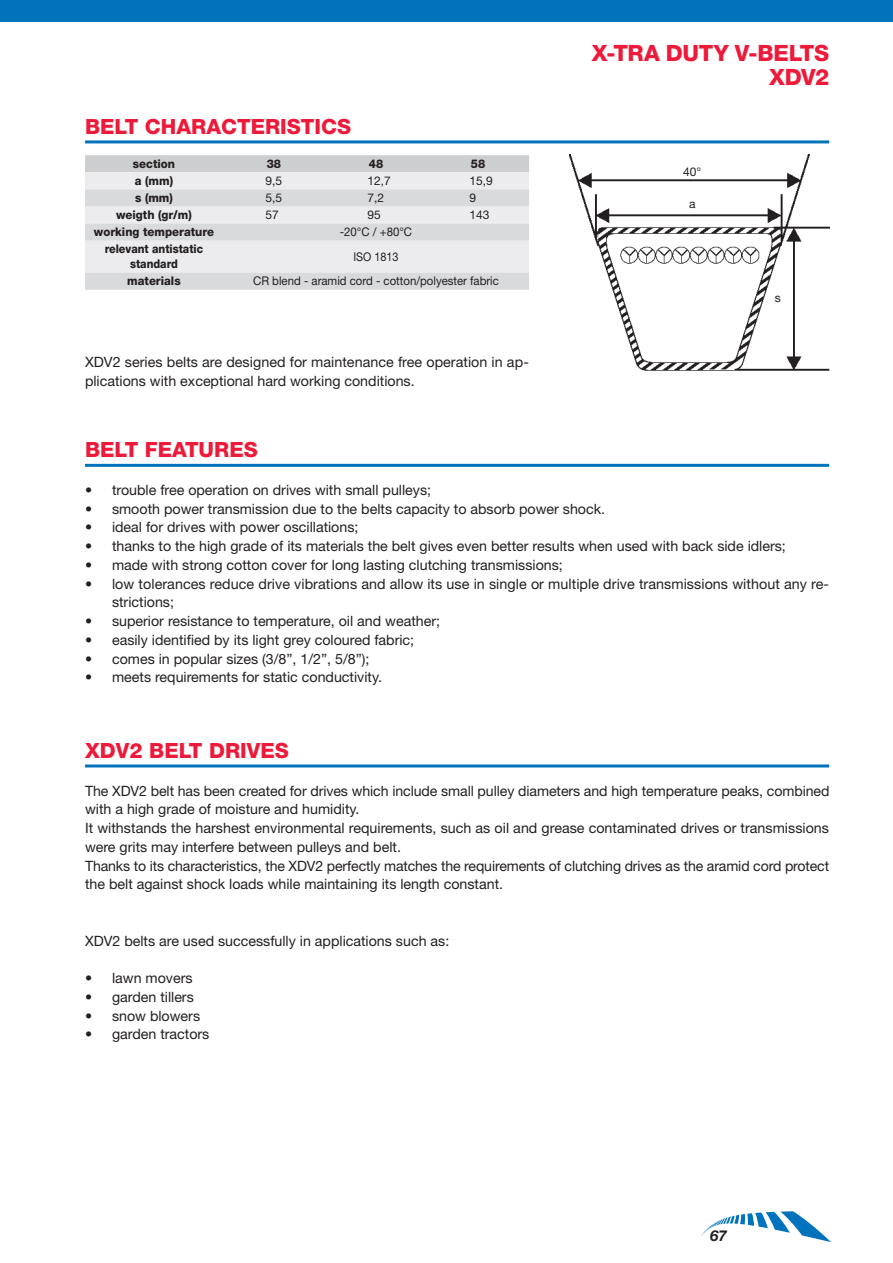
<style>
.page{position:relative;width:893px;height:1263px;background:#fff}
.page>*{position:absolute;margin:0;border:0;box-sizing:border-box;transform-origin:0 0}
.t1{font:800 22.5px "Helvetica Neue LT Std";letter-spacing:-.015em;color:#ed1a3a}
.TITOLI_CON_FILETTO_S{font:800 21px "Helvetica Neue LT Std";color:#ed1a3a}
.t2{font:italic 700 15px "Helvetica Neue LT Std";color:#231f20}
.testo_corrente{font:14.25px/18.8px "Helvetica Neue LT Std";color:#231f20}
.testo_corrente-2{font:800 12px "Helvetica Neue LT Std";color:#231f20;scale:.95 1}
.testo_corrente-3{font:12px "Helvetica Neue LT Std";color:#231f20;scale:.95 1}
.testo_corrente-4{font:12px "Helvetica Neue LT Std";color:#231f20}
.testo_corrente-5{font:800 12px "Helvetica Neue LT Std";color:#231f20;scale:.9 1}
.testo_corrente-6{font:12px "Helvetica Neue LT Std";color:#231f20;scale:.9 1}
</style>
<div class="page">
<div style="left:0;top:0;width:893px;height:21px;background:#0073bc"></div>
<svg style="left:701px;top:1211px;width:130px;height:31px"></svg>
<hr style="left:85px;top:140px;width:744px;height:3px;background:#0073bc">
<svg style="left:85px;top:155px;width:444px;height:135px"></svg>
<img style="left:570px;top:155px;width:259px;height:216px">
<div style="left:775px;top:293px;width:13px;height:15px;background:#fff"></div>
<div style="left:675px;top:162px;width:35px;height:14px;background:#fff"></div>
<div style="left:637px;top:199px;width:111px;height:14px;background:#fff"></div>
<hr style="left:85px;top:464px;width:744px;height:3px;background:#0073bc">
<hr style="left:85px;top:764px;width:744px;height:3px;background:#0073bc">
<p class="TITOLI_CON_FILETTO_S" style="left:85px;top:114px;width:268px">BELT CHARACTERISTICS</p>
<p class="testo_corrente-2" style="left:133px;top:157px;width:46px">section</p>
<p class="testo_corrente-2" style="left:267px;top:157px;width:17px">38</p>
<p class="testo_corrente-2" style="left:369px;top:157px;width:17px">48</p>
<p class="testo_corrente-2" style="left:471px;top:157px;width:17px">58</p>
<p class="testo_corrente-2" style="left:135px;top:174px;width:42px">a (mm)</p>
<p class="testo_corrente-4" style="left:265px;top:174px;width:18px">9,5</p>
<p class="testo_corrente-4" style="left:367px;top:174px;width:25px">12,7</p>
<p class="testo_corrente-4" style="left:470px;top:174px;width:25px">15,9</p>
<p class="testo_corrente-2" style="left:135px;top:191px;width:41px">s (mm)</p>
<p class="testo_corrente-4" style="left:265px;top:191px;width:18px">5,5</p>
<p class="testo_corrente-4" style="left:367px;top:191px;width:18px">7,2</p>
<p class="testo_corrente-4" style="left:470px;top:191px;width:8px">9</p>
<p class="testo_corrente-2" style="left:116px;top:208px;width:81px">weigth (gr/m)</p>
<p class="testo_corrente-4" style="left:265px;top:208px;width:15px">57</p>
<p class="testo_corrente-4" style="left:367px;top:208px;width:15px">95</p>
<p class="testo_corrente-4" style="left:470px;top:208px;width:22px">143</p>
<p class="testo_corrente-2" style="left:94px;top:225px;width:128px">working temperature</p>
<p class="testo_corrente-3" style="left:340px;top:225px;width:78px">-20°C / +80°C</p>
<p class="testo_corrente-5" style="left:105px;top:242px;width:111px">relevant antistatic</p>
<p class="testo_corrente-5" style="left:130px;top:257px;width:55px">standard</p>
<p class="testo_corrente-6" style="left:353px;top:249px;width:52px">ISO 1813</p>
<p class="testo_corrente-2" style="left:127px;top:274px;width:58px">materials</p>
<p class="testo_corrente-3" style="left:253px;top:274px;width:260px">CR blend - aramid cord - cotton/polyester fabric</p>
<p class="testo_corrente" style="left:85px;top:353px;width:446px">XDV2 series belts are designed for maintenance free operation in ap&shy;plications with exceptional hard working conditions.</p>
<p class="t1" style="left:592px;top:39px;width:239px">X-TRA DUTY V-BELTS</p>
<p class="t1" style="left:769px;top:63px;width:61px">XDV2</p>
<p class="testo_corrente-4" style="left:683px;top:165px;width:20px">40°</p>
<p class="testo_corrente-4" style="left:689px;top:196px;width:8px">a</p>
<p class="testo_corrente-4" style="left:775px;top:290px;width:7px">s</p>
<p class="TITOLI_CON_FILETTO_S" style="left:85px;top:437px;width:174px">BELT FEATURES</p>
<p class="testo_corrente" style="left:85px;top:480px;width:348px">• trouble free operation on drives with small pulleys;</p>
<p class="testo_corrente" style="left:85px;top:499px;width:522px">• smooth power transmission due to the belts capacity to absorb power shock.</p>
<p class="testo_corrente" style="left:85px;top:518px;width:275px">• ideal for drives with power oscillations;</p>
<p class="testo_corrente" style="left:85px;top:537px;width:702px">• thanks to the high grade of its materials the belt gives even better results when used with back side idlers;</p>
<p class="testo_corrente" style="left:85px;top:555px;width:479px">• made with strong cotton cover for long lasting clutching transmissions;</p>
<p class="testo_corrente" style="left:112px;top:574px;width:719px;text-indent:-27px">• low tolerances reduce drive vibrations and allow its use in single or multiple drive transmissions without any re&shy;strictions;</p>
<p class="testo_corrente" style="left:85px;top:612px;width:357px">• superior resistance to temperature, oil and weather;</p>
<p class="testo_corrente" style="left:85px;top:630px;width:331px">• easily identified by its light grey coloured fabric;</p>
<p class="testo_corrente" style="left:85px;top:649px;width:286px">• comes in popular sizes (3/8”, 1/2”, 5/8”);</p>
<p class="testo_corrente" style="left:85px;top:668px;width:299px">• meets requirements for static conductivity.</p>
<p class="TITOLI_CON_FILETTO_S" style="left:85px;top:738px;width:205px">XDV2 BELT DRIVES</p>
<p class="testo_corrente" style="left:85px;top:781px;width:746px">The XDV2 belt has been created for drives which include small pulley diameters and high temperature peaks, combined with a high grade of moisture and humidity.</p>
<p class="testo_corrente" style="left:85px;top:818px;width:745px">It withstands the harshest environmental requirements, such as oil and grease contaminated drives or transmissions were grits may interfere between pulleys and belt.</p>
<p class="testo_corrente" style="left:85px;top:856px;width:746px">Thanks to its characteristics, the XDV2 perfectly matches the requirements of clutching drives as the aramid cord protect the belt against shock loads while maintaining its length constant.</p>
<p class="testo_corrente" style="left:85px;top:931px;width:366px">XDV2 belts are used successfully in applications such as:</p>
<p class="testo_corrente" style="left:85px;top:968px;width:109px">• lawn movers</p>
<p class="testo_corrente" style="left:85px;top:987px;width:110px">• garden tillers</p>
<p class="testo_corrente" style="left:85px;top:1006px;width:117px">• snow blowers</p>
<p class="testo_corrente" style="left:85px;top:1025px;width:126px">• garden tractors</p>
<p class="t2" style="left:710px;top:1226px;width:18px">67</p>
</div>
